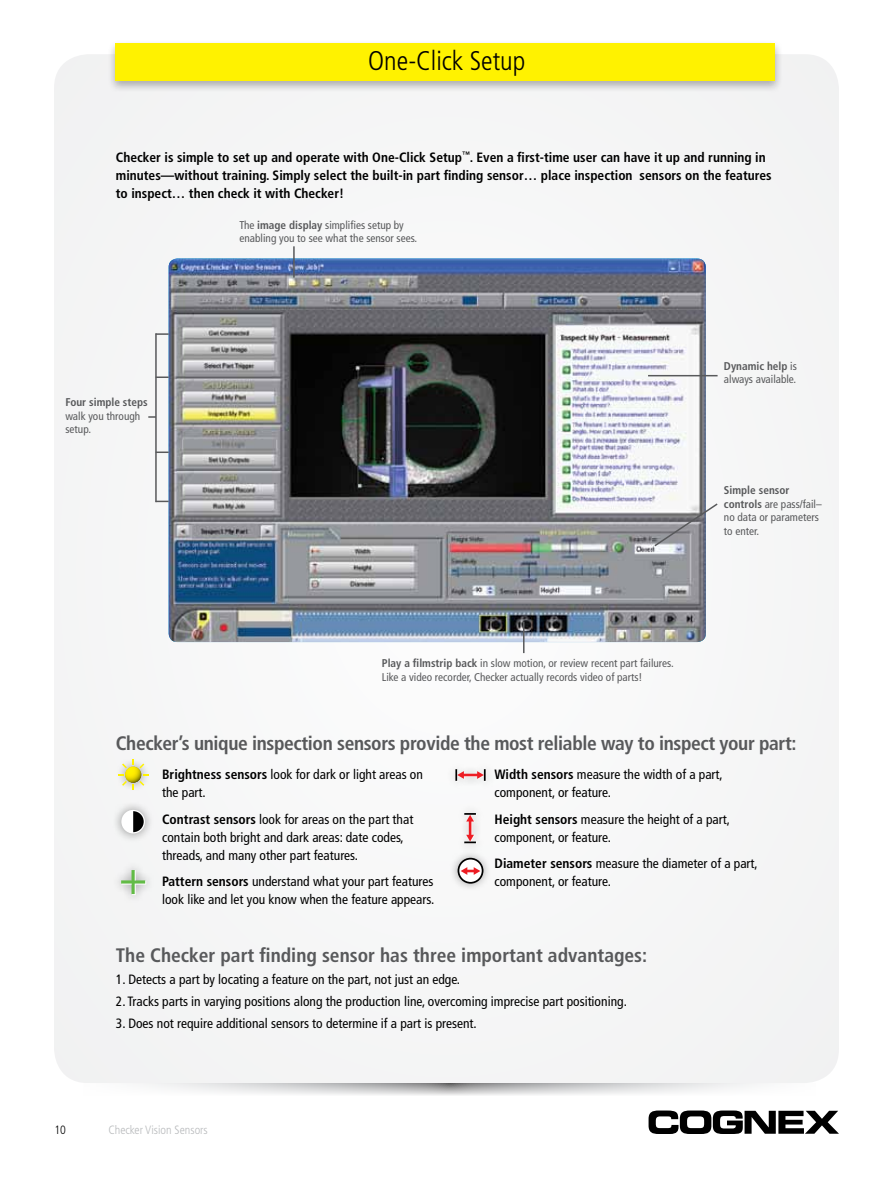
<style>
.page{position:relative;width:893px;height:1188px;background:#fff}
.page>*{position:absolute;margin:0;border:0;box-sizing:border-box;transform-origin:0 0}
.t1{font:300 condensed 27px "Frutiger LT Std";color:#000}
.t2{font:700 condensed 19.5px "Frutiger";letter-spacing:-.02em;color:#58595b}
.t3{font:700 condensed 19.5px "Frutiger";color:#58595b}
.t4{font:condensed 13.5px/18px "Frutiger LT Std";color:#000}
.t5{font:700 condensed 13.5px/18px "Frutiger";color:#000}
.t6{font:300 condensed 12px "Frutiger LT Std";color:#b8babc}
.t7{font:300 condensed 12px "Frutiger LT Std";color:#000}
.t8{font:condensed 11.25px/13.5px "Frutiger LT Std";color:#58595b}
.t9{font:700 condensed 11.25px "Frutiger";color:#58595b}
.s1{font-family:"Frutiger";font-weight:700}
.s2{font-family:"Frutiger LT Std";font-weight:400}
</style>
<div class="page">
<div style="left:54px;top:54px;width:785px;height:1029px;background:#f5f5f6;border-radius:34px"></div>
<svg style="left:649px;top:1111px;width:190px;height:23px"></svg>
<img style="left:169px;top:259px;width:537px;height:383px">
<svg style="left:143px;top:1083px;width:615px;height:12px"></svg>
<hr style="left:293px;top:246px;width:2px;height:32px;background:#58595b">
<hr style="left:648px;top:375px;width:70px;height:1px;background:#58595b">
<hr style="left:523px;top:622px;width:1px;height:31px;background:#58595b">
<svg style="left:148px;top:416px;width:7px;height:2px"></svg>
<svg style="left:157px;top:333px;width:12px;height:2px"></svg>
<svg style="left:157px;top:377px;width:12px;height:1px"></svg>
<svg style="left:157px;top:452px;width:12px;height:1px"></svg>
<svg style="left:157px;top:501px;width:12px;height:1px"></svg>
<hr style="left:155px;top:333px;width:2px;height:169px;background:#58595b">
<div style="left:116px;top:757px;width:34px;height:35px;background:#000;opacity:.4"></div>
<svg style="left:125px;top:767px;width:16px;height:16px"></svg>
<svg style="left:122px;top:760px;width:22px;height:8px"></svg>
<svg style="left:122px;top:781px;width:22px;height:9px"></svg>
<div style="left:112px;top:801px;width:42px;height:42px;background:#000;opacity:.4"></div>
<div style="left:121px;top:810px;width:24px;height:23px;background:#fff;border-radius:50%"></div>
<svg style="left:133px;top:811px;width:11px;height:21px"></svg>
<svg style="left:121px;top:870px;width:25px;height:25px"></svg>
<svg style="left:464px;top:813px;width:12px;height:31px"></svg>
<div style="left:449px;top:849px;width:43px;height:43px;background:#000;opacity:.4"></div>
<div style="left:458px;top:859px;width:25px;height:24px;background:#fff;border-radius:50%"></div>
<div style="left:458px;top:858px;width:25px;height:26px;border:2px solid #000;border-radius:50%"></div>
<svg style="left:461px;top:867px;width:19px;height:8px"></svg>
<svg style="left:455px;top:769px;width:31px;height:12px"></svg>
<svg style="left:653px;top:502px;width:65px;height:46px"></svg>
<div style="left:108px;top:39px;width:675px;height:54px;background:#000;opacity:.3"></div>
<div style="left:116px;top:43px;width:659px;height:38px;background:#fff200"></div>
<h1 class="t1" style="left:368px;top:46px;width:159px">One-Click Setup</h1>
<p class="t5" style="left:116px;top:148px;width:657px">Checker is simple to set up and operate with One-Click Setup<sup>™</sup>. Even a first-time user can have it up and running in minutes—without training. Simply select the built-in part finding sensor… place inspection sensors on the features to inspect… then check it with Checker!</p>
<p class="t9" style="left:65px;top:396px;width:84px">Four simple steps</p>
<p class="t8" style="left:65px;top:409px;width:76px">walk you through setup.</p>
<p class="t8" style="left:240px;top:218px;width:179px">The <span class="s1">image display</span> simplifies setup by enabling you to see what the sensor sees.</p>
<p class="t8" style="left:382px;top:657px;width:293px"><span class="s1">Play a filmstrip back</span> in slow motion, or review recent part failures.<br>Like a video recorder, Checker actually records video of parts!</p>
<p class="t9" style="left:724px;top:359px;width:74px">Dynamic help <span class="s2">is</span></p>
<p class="t8" style="left:724px;top:373px;width:74px">always available.</p>
<p class="t9" style="left:724px;top:483px;width:67px">Simple sensor</p>
<p class="t8" style="left:724px;top:497px;width:99px"><span class="s1">controls</span> are pass/fail– no data or parameters to enter.</p>
<h2 class="t2" style="left:116px;top:732px;width:682px">Checker’s unique inspection sensors provide the most reliable way to inspect your part:</h2>
<p class="t4" style="left:162px;top:766px;width:262px"><span class="s1">Brightness sensors</span> look for dark or light areas on the part.</p>
<p class="t4" style="left:162px;top:810px;width:253px"><span class="s1">Contrast sensors</span> look for areas on the part that contain both bright and dark areas: date codes, threads, and many other part features.</p>
<p class="t4" style="left:162px;top:873px;width:274px"><span class="s1">Pattern sensors</span> understand what your part features look like and let you know when the feature appears.</p>
<p class="t4" style="left:495px;top:766px;width:230px"><span class="s1">Width sensors</span> measure the width of a part, component, or feature.</p>
<p class="t4" style="left:495px;top:810px;width:237px"><span class="s1">Height sensors</span> measure the height of a part, component, or feature.</p>
<p class="t4" style="left:495px;top:855px;width:265px"><span class="s1">Diameter sensors</span> measure the diameter of a part, component, or feature.</p>
<h2 class="t3" style="left:116px;top:943px;width:533px">The Checker part finding sensor has three important advantages:</h2>
<p class="t4" style="left:116px;top:970px;width:346px">1. Detects a part by locating a feature on the part, not just an edge.</p>
<p class="t4" style="left:116px;top:993px;width:512px">2. Tracks parts in varying positions along the production line, overcoming imprecise part positioning.</p>
<p class="t4" style="left:116px;top:1015px;width:362px">3. Does not require additional sensors to determine if a part is present.</p>
<p class="t7" style="left:54px;top:1123px;width:13px">10</p>
<p class="t6" style="left:108px;top:1123px;width:101px">Checker Vision Sensors</p>
</div>
